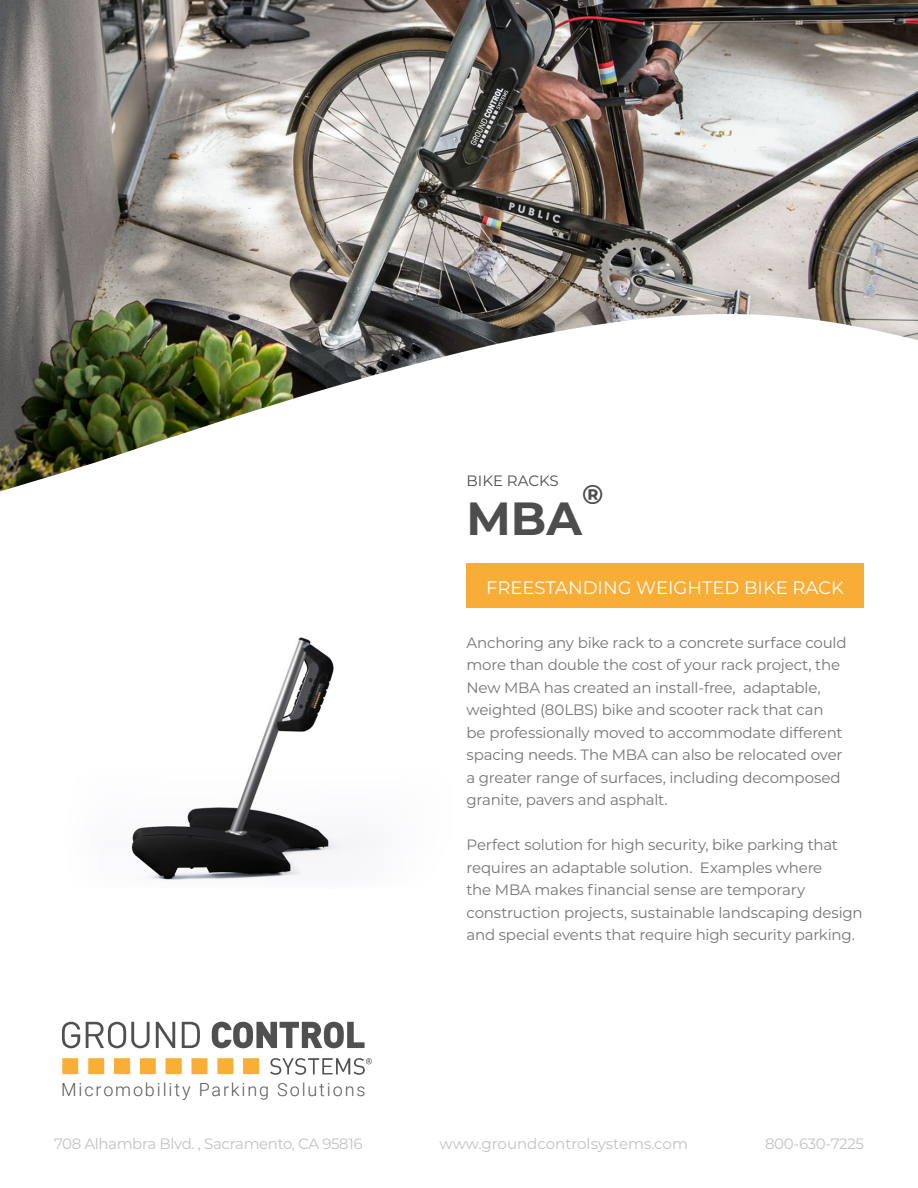
<style>
.page{position:relative;width:918px;height:1188px;background:#fff}
.page>*{position:absolute;margin:0;border:0;box-sizing:border-box;transform-origin:0 0}
.t1{font:700 46.5px "Montserrat";color:#4d4d4d}
.t2{font:700 27.15px "Montserrat";color:#4d4d4d}
.t3{font:300 18px "Roboto";letter-spacing:.105em;color:#585858}
.t4{font:18px "Montserrat";color:#fff}
.t5{font:15px/22.5px "Montserrat";letter-spacing:-.015em;color:#757575}
.t6{font:15px "Montserrat";letter-spacing:-.025em;color:#c0c2c4}
.t7{font:15px "Montserrat";color:#c0c2c4}
.t8{font:15px "Montserrat";color:#4d4d4d}
</style>
<div class="page">
<svg style="left:62px;top:1058px;width:197px;height:16px"></svg>
<svg style="left:62px;top:1022px;width:18px;height:26px"></svg>
<svg style="left:86px;top:1022px;width:64px;height:26px"></svg>
<svg style="left:156px;top:1022px;width:19px;height:26px"></svg>
<svg style="left:182px;top:1022px;width:18px;height:26px"></svg>
<svg style="left:212px;top:1022px;width:153px;height:26px"></svg>
<svg style="left:270px;top:1058px;width:102px;height:17px"></svg>
<div style="left:466px;top:563px;width:398px;height:45px;background:#f7ad36"></div>
<img style="left:131px;top:637px;width:212px;height:243px">
<img style="left:0;top:0;width:918px;height:491px">
<p class="t8" style="left:466px;top:470px;width:94px">BIKE RACKS</p>
<h2 class="t2" style="left:582px;top:475px;width:23px">®</h2>
<h1 class="t1" style="left:466px;top:485px;width:117px">MBA</h1>
<p class="t4" style="left:486px;top:575px;width:359px">FREESTANDING WEIGHTED BIKE RACK</p>
<p class="t5" style="left:466px;top:630px;width:382px">Anchoring any bike rack to a concrete surface could more than double the cost of your rack project, the New MBA has created an install-free, adaptable, weighted (80LBS) bike and scooter rack that can be professionally moved to accommodate different spacing needs. The MBA can also be relocated over a greater range of surfaces, including decomposed granite, pavers and asphalt.</p>
<p class="t5" style="left:466px;top:833px;width:398px">Perfect solution for high security, bike parking that requires an adaptable solution. Examples where<br>the MBA makes financial sense are temporary construction projects, sustainable landscaping design and special events that require high security parking.</p>
<p class="t3" style="left:61px;top:1077px;width:306px">Micromobility Parking Solutions</p>
<p class="t6" style="left:54px;top:1133px;width:310px">708 Alhambra Blvd. , Sacramento, CA 95816</p>
<p class="t7" style="left:440px;top:1133px;width:250px">www.groundcontrolsystems.com</p>
<p class="t6" style="left:765px;top:1133px;width:100px">800-630-7225</p>
</div>
